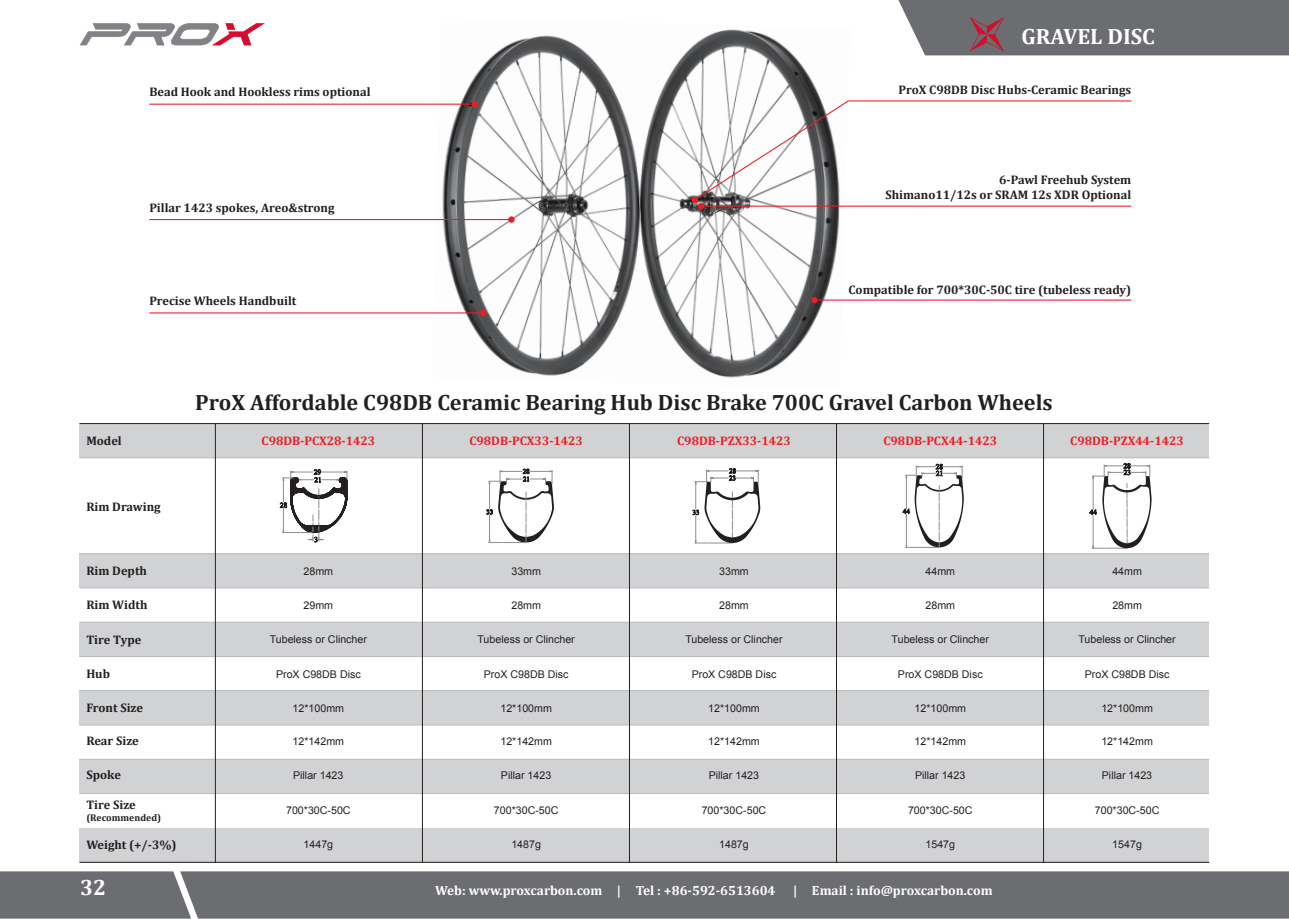
<style>
.page{position:relative;width:1289px;height:919px;background:#fff}
.page>*{position:absolute;margin:0;border:0;box-sizing:border-box;transform-origin:0 0}
.t1{font:700 22.2px "Cambria";color:#231f20}
.t2{font:700 22.2px "Cambria";color:#fff}
.t3{font:700 13.35px "Cambria";color:#fff}
.t4{font:700 12.45px/14.9px "Cambria";color:#231f20;text-align:right}
.t5{font:700 12.45px "Cambria";color:#ee1d23}
.t6{font:10.65px "Arial";color:#231f20}
.t7{font:700 9.75px "Cambria";color:#231f20}
</style>
<div class="page">
<img style="left:431px;top:29px;width:418px;height:349px">
<div style="left:191px;top:871px;width:1097px;height:47px;background:#6c6d70"></div>
<div style="left:0;top:871px;width:191px;height:47px;background:#6c6d70"></div>
<svg style="left:80px;top:23px;width:185px;height:22px"></svg>
<div style="left:80px;top:828px;width:1129px;height:34px;background:#d1d2d4"></div>
<div style="left:80px;top:553px;width:1129px;height:35px;background:#d1d2d4"></div>
<div style="left:80px;top:423px;width:1129px;height:35px;background:#d1d2d4"></div>
<div style="left:80px;top:622px;width:1129px;height:34px;background:#d1d2d4"></div>
<div style="left:80px;top:690px;width:1129px;height:35px;background:#d1d2d4"></div>
<div style="left:80px;top:759px;width:1129px;height:34px;background:#d1d2d4"></div>
<hr style="left:80px;top:457px;width:1129px;height:1px;background:#bcbdc0">
<hr style="left:80px;top:423px;width:1129px;height:1px;background:#231f20">
<hr style="left:80px;top:553px;width:1129px;height:1px;background:#bcbdc0">
<hr style="left:80px;top:587px;width:1129px;height:1px;background:#bcbdc0">
<hr style="left:80px;top:621px;width:1129px;height:1px;background:#bcbdc0">
<hr style="left:80px;top:656px;width:1129px;height:1px;background:#bcbdc0">
<hr style="left:80px;top:724px;width:1129px;height:1px;background:#bcbdc0">
<hr style="left:80px;top:793px;width:1129px;height:1px;background:#bcbdc0">
<hr style="left:80px;top:690px;width:1129px;height:1px;background:#bcbdc0">
<hr style="left:80px;top:861px;width:1129px;height:1px;background:#231f20">
<hr style="left:80px;top:758px;width:1129px;height:1px;background:#bcbdc0">
<hr style="left:422px;top:423px;width:1px;height:439px;background:#231f20">
<hr style="left:629px;top:423px;width:1px;height:439px;background:#231f20">
<hr style="left:215px;top:423px;width:1px;height:439px;background:#231f20">
<hr style="left:836px;top:423px;width:1px;height:439px;background:#231f20">
<hr style="left:1043px;top:423px;width:1px;height:439px;background:#231f20">
<div style="left:898px;top:0;width:390px;height:55px;background:#6c6d70"></div>
<svg style="left:280px;top:458px;width:68px;height:84px"></svg>
<svg style="left:486px;top:469px;width:68px;height:74px"></svg>
<svg style="left:692px;top:468px;width:68px;height:75px"></svg>
<svg style="left:1089px;top:463px;width:62px;height:86px"></svg>
<svg style="left:902px;top:464px;width:61px;height:84px"></svg>
<hr style="left:906px;top:477px;width:1px;height:31px;background:#8c8e91">
<hr style="left:906px;top:514px;width:1px;height:31px;background:#8c8e91">
<div style="left:471px;top:101px;width:7px;height:6px;background:#ee1d23;border-radius:50%"></div>
<div style="left:508px;top:216px;width:6px;height:7px;background:#ee1d23;border-radius:50%"></div>
<svg style="left:811px;top:297px;width:6px;height:6px"></svg>
<svg style="left:480px;top:310px;width:6px;height:6px"></svg>
<hr style="left:149px;top:104px;width:322px;height:1px;background:#ee1d23">
<hr style="left:149px;top:219px;width:362px;height:1px;background:#ee1d23">
<hr style="left:149px;top:312px;width:332px;height:1px;background:#ee1d23">
<svg style="left:693px;top:99px;width:156px;height:110px"></svg>
<hr style="left:817px;top:299px;width:314px;height:1px;background:#ee1d23">
<hr style="left:701px;top:205px;width:430px;height:2px;background:#ee1d23">
<hr style="left:848px;top:100px;width:283px;height:1px;background:#ee1d23">
<p class="t4" style="left:149px;top:84px;width:223px">Bead Hook and Hookless rims optional</p>
<p class="t4" style="left:149px;top:200px;width:187px">Pillar 1423 spokes, Areo&amp;strong</p>
<p class="t4" style="left:149px;top:293px;width:148px">Precise Wheels Handbuilt</p>
<h1 class="t2" style="left:1021px;top:21px;width:135px">GRAVEL DISC</h1>
<p class="t4" style="left:898px;top:82px;width:234px">ProX C98DB Disc Hubs-Ceramic Bearings</p>
<p class="t4" style="left:885px;top:172px;width:247px">6-Pawl Freehub System<br>Shimano11/12s or SRAM 12s XDR Optional</p>
<p class="t4" style="left:848px;top:282px;width:284px">Compatible for 700*30C-50C tire (tubeless ready)</p>
<p class="t4" style="left:86px;top:433px;width:37px">Model</p>
<h1 class="t1" style="left:195px;top:387px;width:859px">ProX Affordable C98DB Ceramic Bearing Hub Disc Brake 700C Gravel Carbon Wheels</h1>
<p class="t5" style="left:261px;top:432px;width:115px">C98DB-PCX28-1423</p>
<p class="t5" style="left:469px;top:432px;width:115px">C98DB-PCX33-1423</p>
<p class="t5" style="left:677px;top:432px;width:115px">C98DB-PZX33-1423</p>
<p class="t5" style="left:883px;top:432px;width:115px">C98DB-PCX44-1423</p>
<p class="t5" style="left:1070px;top:432px;width:115px">C98DB-PZX44-1423</p>
<p class="t4" style="left:86px;top:498px;width:76px">Rim Drawing</p>
<p class="t4" style="left:86px;top:563px;width:62px">Rim Depth</p>
<p class="t4" style="left:86px;top:597px;width:63px">Rim Width</p>
<p class="t4" style="left:86px;top:631px;width:56px">Tire Type</p>
<p class="t4" style="left:86px;top:666px;width:25px">Hub</p>
<p class="t4" style="left:86px;top:700px;width:58px">Front Size</p>
<p class="t4" style="left:86px;top:732px;width:54px">Rear Size</p>
<p class="t4" style="left:86px;top:767px;width:36px">Spoke</p>
<p class="t4" style="left:86px;top:796px;width:51px">Tire Size</p>
<p class="t7" style="left:86px;top:810px;width:76px">(Recommended)</p>
<p class="t4" style="left:86px;top:836px;width:92px">Weight (+/-3%)</p>
<p class="t6" style="left:303px;top:563px;width:31px">28mm</p>
<p class="t6" style="left:303px;top:598px;width:31px">29mm</p>
<p class="t6" style="left:270px;top:632px;width:99px">Tubeless or Clincher</p>
<p class="t6" style="left:276px;top:666px;width:86px">ProX C98DB Disc</p>
<p class="t6" style="left:292px;top:701px;width:53px">12*100mm</p>
<p class="t6" style="left:292px;top:733px;width:53px">12*142mm</p>
<p class="t6" style="left:293px;top:768px;width:52px">Pillar 1423</p>
<p class="t6" style="left:286px;top:803px;width:66px">700*30C-50C</p>
<p class="t6" style="left:303px;top:837px;width:31px">1447g</p>
<p class="t6" style="left:511px;top:563px;width:31px">33mm</p>
<p class="t6" style="left:511px;top:598px;width:31px">28mm</p>
<p class="t6" style="left:477px;top:632px;width:99px">Tubeless or Clincher</p>
<p class="t6" style="left:484px;top:666px;width:86px">ProX C98DB Disc</p>
<p class="t6" style="left:500px;top:701px;width:53px">12*100mm</p>
<p class="t6" style="left:500px;top:733px;width:53px">12*142mm</p>
<p class="t6" style="left:501px;top:768px;width:52px">Pillar 1423</p>
<p class="t6" style="left:494px;top:803px;width:66px">700*30C-50C</p>
<p class="t6" style="left:511px;top:837px;width:31px">1487g</p>
<p class="t6" style="left:719px;top:563px;width:31px">33mm</p>
<p class="t6" style="left:719px;top:598px;width:31px">28mm</p>
<p class="t6" style="left:685px;top:632px;width:99px">Tubeless or Clincher</p>
<p class="t6" style="left:691px;top:666px;width:86px">ProX C98DB Disc</p>
<p class="t6" style="left:708px;top:701px;width:53px">12*100mm</p>
<p class="t6" style="left:708px;top:733px;width:53px">12*142mm</p>
<p class="t6" style="left:708px;top:768px;width:52px">Pillar 1423</p>
<p class="t6" style="left:701px;top:803px;width:66px">700*30C-50C</p>
<p class="t6" style="left:719px;top:837px;width:31px">1487g</p>
<p class="t6" style="left:925px;top:563px;width:31px">44mm</p>
<p class="t6" style="left:925px;top:598px;width:31px">28mm</p>
<p class="t6" style="left:891px;top:632px;width:99px">Tubeless or Clincher</p>
<p class="t6" style="left:898px;top:666px;width:86px">ProX C98DB Disc</p>
<p class="t6" style="left:914px;top:701px;width:53px">12*100mm</p>
<p class="t6" style="left:914px;top:733px;width:53px">12*142mm</p>
<p class="t6" style="left:915px;top:768px;width:52px">Pillar 1423</p>
<p class="t6" style="left:908px;top:803px;width:66px">700*30C-50C</p>
<p class="t6" style="left:925px;top:837px;width:31px">1547g</p>
<h1 class="t2" style="left:80px;top:871px;width:28px">32</h1>
<p class="t3" style="left:435px;top:881px;width:342px">Web: www.proxcarbon.com | Tel : +86-592-6513604</p>
<p class="t3" style="left:793px;top:881px;width:201px">| Email : info@proxcarbon.com</p>
<p class="t6" style="left:1112px;top:563px;width:31px">44mm</p>
<p class="t6" style="left:1112px;top:598px;width:31px">28mm</p>
<p class="t6" style="left:1078px;top:632px;width:99px">Tubeless or Clincher</p>
<p class="t6" style="left:1084px;top:666px;width:86px">ProX C98DB Disc</p>
<p class="t6" style="left:1101px;top:701px;width:53px">12*100mm</p>
<p class="t6" style="left:1101px;top:733px;width:53px">12*142mm</p>
<p class="t6" style="left:1101px;top:768px;width:52px">Pillar 1423</p>
<p class="t6" style="left:1094px;top:803px;width:66px">700*30C-50C</p>
<p class="t6" style="left:1112px;top:837px;width:31px">1547g</p>
</div>
